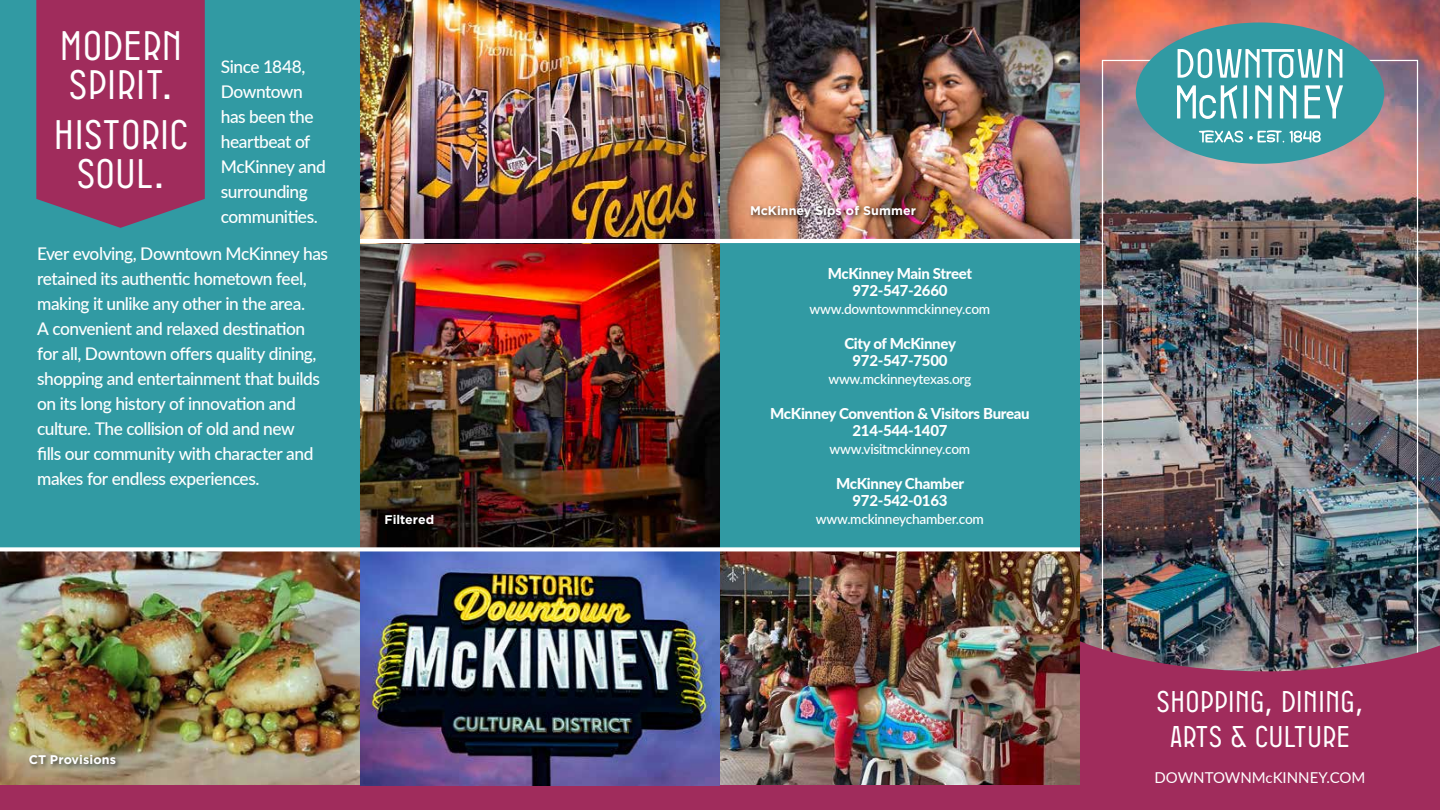
<style>
.page{position:relative;width:1440px;height:810px;background:#fff}
.page>*{position:absolute;margin:0;border:0;box-sizing:border-box;transform-origin:0 0}
.t1{font:41.25px/38.8px "PARKING";color:#fff}
.t2{font:30px/35px "PARKING";color:#fff;text-align:center}
.t3{font:500 17.5px/25px "Lato";letter-spacing:-.025em;color:#fff}
.t4{font:800 15px/17.5px "Lato";letter-spacing:-.02em;color:#fff;text-align:center}
.t5{font:15px "Lato";color:#fff}
.t6{font:500 13.75px "Lato";letter-spacing:-.02em;color:#fff}
.t7{font:700 12.5px "Gotham HTF";letter-spacing:.005em;color:#fff}
</style>
<div class="page">
<div style="left:720px;top:0;width:360px;height:810px;background:#319aa3"></div>
<img style="left:0;top:551px;width:718px;height:235px">
<img style="left:720px;top:0;width:360px;height:239px">
<img style="left:718px;top:551px;width:362px;height:235px">
<div style="left:0;top:786px;width:1440px;height:24px;background:#a02c5c"></div>
<div style="left:0;top:0;width:360px;height:547px;background:#319aa3"></div>
<img style="left:360px;top:0;width:360px;height:547px">
<svg style="left:0;top:547px;width:1080px;height:4px"></svg>
<hr style="left:360px;top:239px;width:720px;height:4px;background:#fff">
<svg style="left:36px;top:0;width:169px;height:228px;background:#983360"></svg>
<img style="left:1080px;top:0;width:360px;height:641px">
<div style="left:1136px;top:22px;width:248px;height:142px;background:#319aa3;border-radius:50%"></div>
<svg style="left:1178px;top:49px;width:164px;height:29px"></svg>
<svg style="left:1243px;top:85px;width:4px;height:34px"></svg>
<svg style="left:1255px;top:85px;width:17px;height:34px"></svg>
<svg style="left:1280px;top:85px;width:16px;height:34px"></svg>
<svg style="left:1305px;top:85px;width:38px;height:34px"></svg>
<svg style="left:1177px;top:85px;width:60px;height:34px"></svg>
<svg style="left:1199px;top:130px;width:122px;height:13px"></svg>
<svg style="left:1080px;top:641px;width:360px;height:145px;background:#98355f"></svg>
<div style="left:383px;top:512px;width:57px;height:19px;background:#000;opacity:.75"></div>
<div style="left:748px;top:204px;width:174px;height:20px;background:#000;opacity:.75"></div>
<div style="left:27px;top:753px;width:95px;height:18px;background:#000;opacity:.75"></div>
<h1 class="t1" style="left:60px;top:26px;width:124px">MODERN<br>SPIRIT.</h1>
<h1 class="t1" style="left:54px;top:114px;width:136px;text-align:center">HISTORIC<br>SOUL.</h1>
<p class="t3" style="left:221px;top:54px;width:106px">Since 1848,<br>Downtown has been the heartbeat of<br>McKinney and surrounding communities.</p>
<p class="t3" style="left:37px;top:240px;width:292px">Ever evolving, Downtown McKinney has retained its authentic hometown feel, making it unlike any other in the area.<br>A convenient and relaxed destination for all, Downtown offers quality dining, shopping and entertainment that builds on its long history of innovation and culture. The collision of old and new<br>fills our community with character and makes for endless experiences.</p>
<p class="t7" style="left:384px;top:513px;width:51px">Filtered</p>
<p class="t7" style="left:29px;top:753px;width:89px">CT Provisions</p>
<p class="t7" style="left:750px;top:204px;width:168px">McKinney Sips of Summer</p>
<p class="t4" style="left:828px;top:264px;width:146px">McKinney Main Street<br>972-547-2660</p>
<p class="t6" style="left:810px;top:299px;width:182px">www.downtownmckinney.com</p>
<p class="t4" style="left:844px;top:334px;width:113px">City of McKinney<br>972-547-7500</p>
<p class="t6" style="left:828px;top:369px;width:144px">www.mckinneytexas.org</p>
<p class="t4" style="left:770px;top:404px;width:261px">McKinney Convention &amp; Visitors Bureau<br>214-544-1407</p>
<p class="t6" style="left:830px;top:439px;width:142px">www.visitmckinney.com</p>
<p class="t4" style="left:836px;top:474px;width:130px">McKinney Chamber<br>972-542-0163</p>
<p class="t6" style="left:816px;top:509px;width:170px">www.mckinneychamber.com</p>
<h2 class="t2" style="left:1157px;top:683px;width:208px">SHOPPING, DINING,<br>ARTS &amp; CULTURE</h2>
<p class="t5" style="left:1154px;top:767px;width:212px">DOWNTOWNMcKINNEY.COM</p>
</div>
